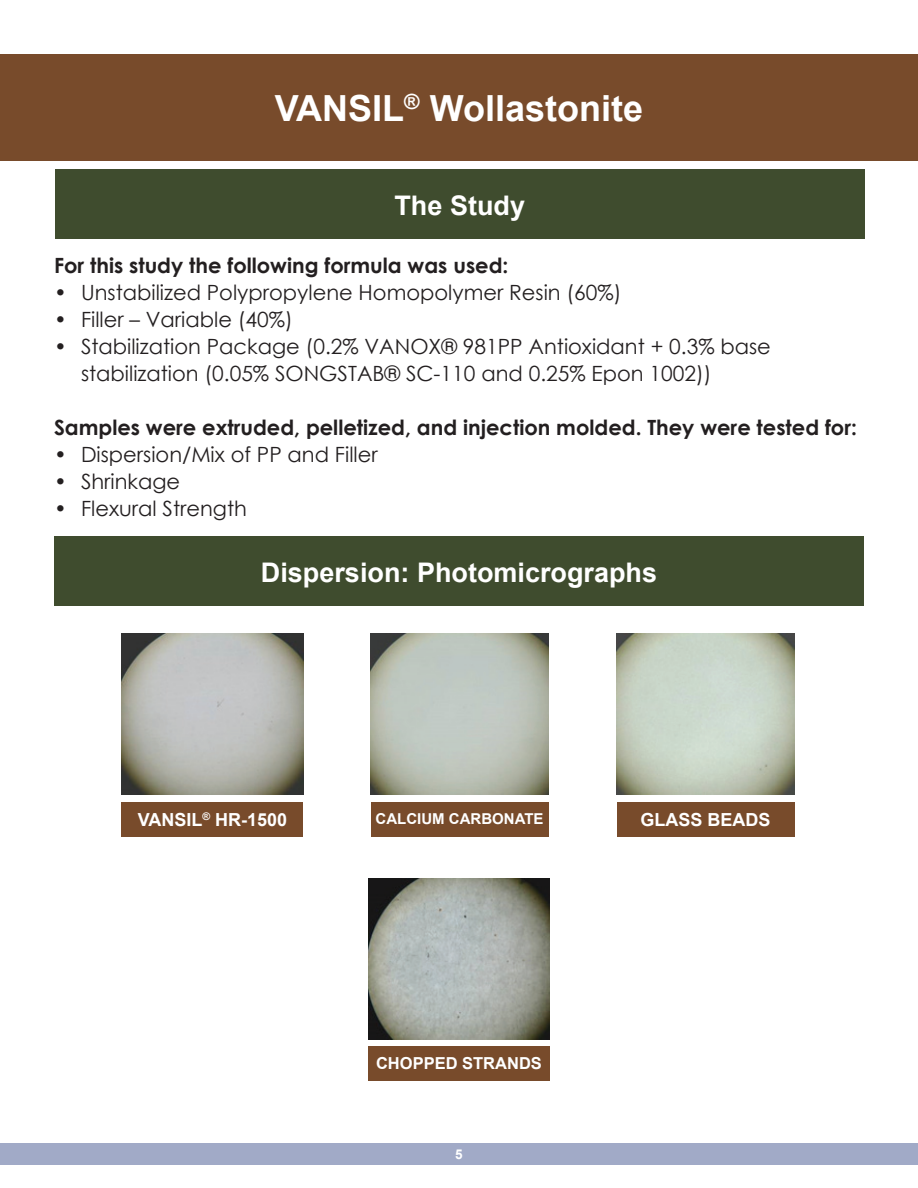
<style>
.page{position:relative;width:918px;height:1188px;background:#fff}
.page>*{position:absolute;margin:0;border:0;box-sizing:border-box;transform-origin:0 0}
.t1{font:700 36px "Arial";color:#fff}
.t2{font:700 27px "Arial";color:#fff}
.t3{font:21px/27px "Century Gothic";color:#231f20}
.t4{font:700 21px "Century Gothic";color:#231f20}
.t5{font:700 18px "Arial";color:#fff}
.t6{font:700 16.5px "Arial";color:#fff}
.t7{font:700 15px "Arial";color:#fff}
.t8{font:700 13.5px "Arial";color:#fff}
</style>
<div class="page">
<div style="left:0;top:1143px;width:918px;height:22px;background:#a1aac7"></div>
<div style="left:0;top:54px;width:918px;height:106px;background:#784b2b"></div>
<div style="left:55px;top:169px;width:810px;height:69px;background:#3f4c2e"></div>
<div style="left:54px;top:536px;width:810px;height:70px;background:#3f4c2e"></div>
<img style="left:122px;top:634px;width:181px;height:161px">
<img style="left:371px;top:634px;width:178px;height:161px">
<div style="left:122px;top:802px;width:181px;height:35px;background:#784b2b"></div>
<div style="left:371px;top:802px;width:178px;height:35px;background:#784b2b"></div>
<img style="left:617px;top:634px;width:178px;height:161px">
<div style="left:617px;top:802px;width:178px;height:35px;background:#784b2b"></div>
<img style="left:368px;top:878px;width:182px;height:161px">
<div style="left:368px;top:1046px;width:182px;height:35px;background:#784b2b"></div>
<h1 class="t1" style="left:275px;top:84px;width:370px">VANSIL<sup>®</sup> Wollastonite</h1>
<p class="t2" style="left:394px;top:188px;width:132px">The Study</p>
<p class="t4" style="left:54px;top:250px;width:456px">For this study the following formula was used:</p>
<p class="t3" style="left:54px;top:279px;width:569px">• Unstabilized Polypropylene Homopolymer Resin (60%)</p>
<p class="t3" style="left:54px;top:306px;width:240px">• Filler – Variable (40%)</p>
<p class="t3" style="left:81px;top:333px;width:691px;text-indent:-27px">• Stabilization Package (0.2% VANOX® 981PP Antioxidant + 0.3% base stabilization (0.05% SONGSTAB® SC-110 and 0.25% Epon 1002))</p>
<p class="t4" style="left:54px;top:412px;width:805px">Samples were extruded, pelletized, and injection molded. They were tested for:</p>
<p class="t3" style="left:54px;top:441px;width:325px">• Dispersion/Mix of PP and Filler</p>
<p class="t3" style="left:54px;top:468px;width:128px">• Shrinkage</p>
<p class="t3" style="left:54px;top:495px;width:194px">• Flexural Strength</p>
<p class="t2" style="left:261px;top:555px;width:398px">Dispersion: Photomicrographs</p>
<p class="t5" style="left:138px;top:808px;width:151px">VANSIL<sup>®</sup> HR-1500</p>
<p class="t7" style="left:376px;top:808px;width:170px">CALCIUM CARBONATE</p>
<p class="t5" style="left:641px;top:808px;width:132px">GLASS BEADS</p>
<p class="t6" style="left:376px;top:1053px;width:167px">CHOPPED STRANDS</p>
<p class="t8" style="left:455px;top:1145px;width:9px">5</p>
</div>
